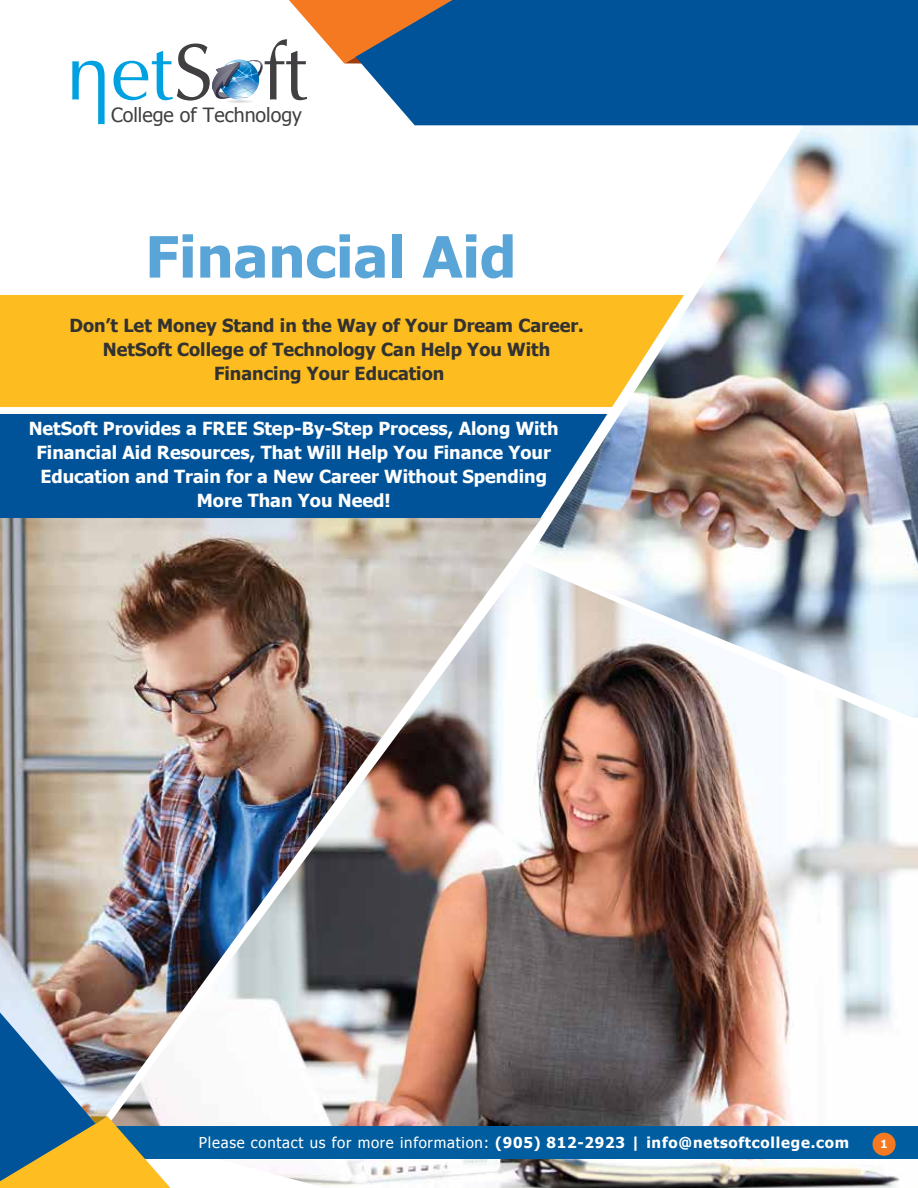
<style>
.page{position:relative;width:918px;height:1188px;background:#fff}
.page>*{position:absolute;margin:0;border:0;box-sizing:border-box;transform-origin:0 0}
.t1{font:700 57px "Tahoma";color:#5aa5d8}
.t2{font:19.65px "Tahoma";color:#413f41}
.t3{font:700 18px/24px "Tahoma";color:#fff;text-align:center}
.t4{font:700 18px/24px "Tahoma";color:#323232;text-align:center}
.t5{font:700 15px "Tahoma";letter-spacing:.05em;color:#fff}
.t6{font:700 11.25px "Tahoma";color:#fff}
.s1{font-weight:400}
</style>
<div class="page">
<img style="left:528px;top:125px;width:390px;height:438px">
<div style="left:0;top:295px;width:684px;height:112px;background:#fdbc1f"></div>
<div style="left:0;top:414px;width:607px;height:112px;background:#005398"></div>
<img style="left:170px;top:563px;width:748px;height:625px">
<div style="left:394px;top:0;width:524px;height:125px;background:#005398"></div>
<img style="left:0;top:518px;width:542px;height:609px">
<div style="left:98px;top:1127px;width:820px;height:32px;background:#005d9f"></div>
<img style="left:0;top:1012px;width:170px;height:176px">
<svg style="left:72px;top:61px;width:33px;height:63px"></svg>
<svg style="left:114px;top:0;width:338px;height:102px"></svg>
<svg style="left:219px;top:99px;width:41px;height:4px"></svg>
<div style="left:873px;top:1133px;width:23px;height:23px;background:#f47920;border-radius:50%"></div>
<p class="t2" style="left:111px;top:102px;width:192px">College of Technology</p>
<h1 class="t1" style="left:145px;top:217px;width:373px">Financial Aid</h1>
<p class="t4" style="left:69px;top:313px;width:516px">Don’t Let Money Stand in the Way of Your Dream Career.<br>NetSoft College of Technology Can Help You With<br>Financing Your Education</p>
<p class="t3" style="left:29px;top:415px;width:531px">NetSoft Provides a FREE Step-By-Step Process, Along With Financial Aid Resources, That Will Help You Finance Your Education and Train for a New Career Without Spending More Than You Need!</p>
<p class="t5" style="left:199px;top:1132px;width:652px"><span class="s1">Please contact us for more information:</span> (905) 812-2923 | info@netsoftcollege.com</p>
<p class="t6" style="left:880px;top:1136px;width:9px">1</p>
</div>
